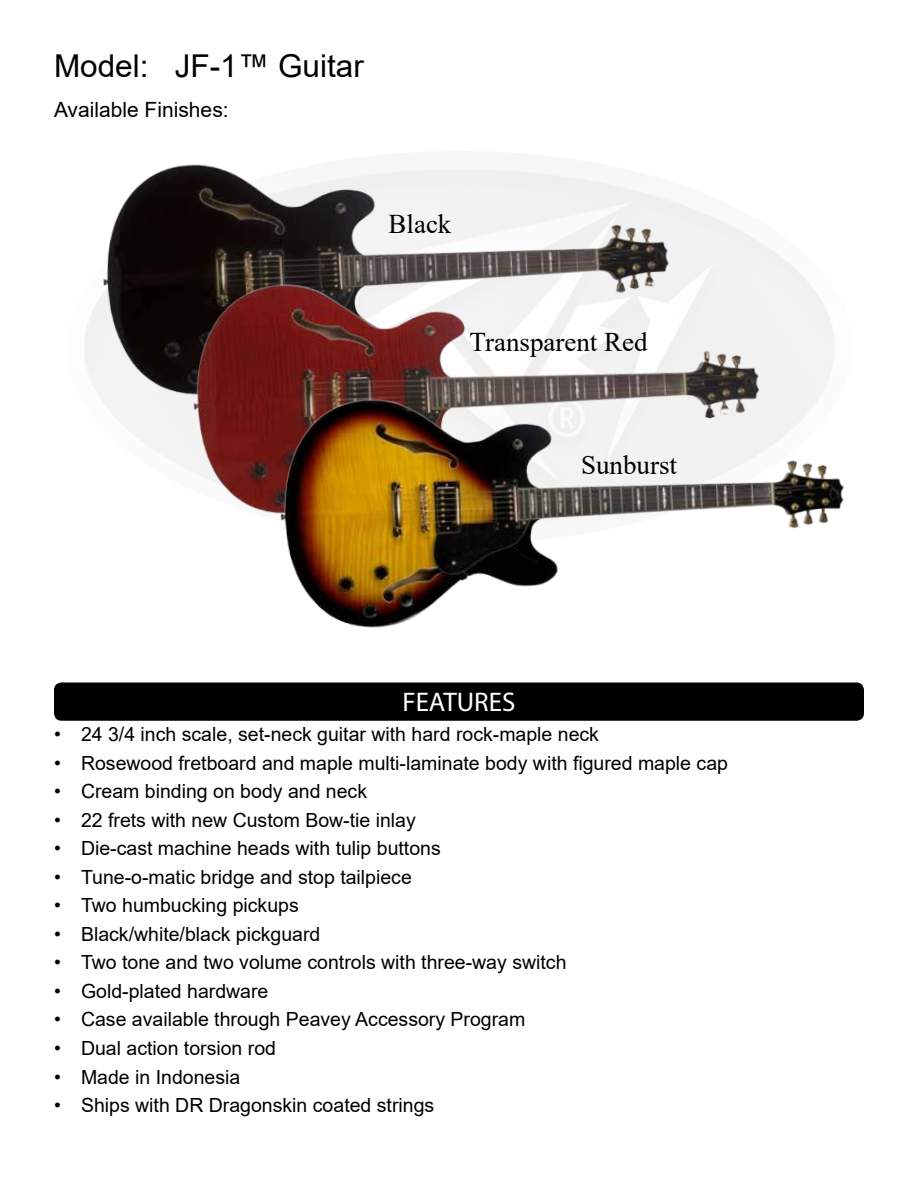
<style>
.page{position:relative;width:918px;height:1188px;background:#fff}
.page>*{position:absolute;margin:0;border:0;box-sizing:border-box;transform-origin:0 0}
.t1{font:31.5px "Arial";color:#000}
.t2{font:27px "Times New Roman";color:#000}
.t3{font:27px "Myriad Pro";color:#fff}
.t4{font:21px "Arial";color:#000}
.t5{font:19.5px "Arial";color:#000}
</style>
<div class="page">
<div style="left:54px;top:682px;width:810px;height:39px;background:#000;border-radius:8px"></div>
<img style="left:93px;top:151px;width:586px;height:254px">
<img style="left:182px;top:261px;width:585px;height:258px">
<img style="left:272px;top:375px;width:575px;height:253px">
<h1 class="t1" style="left:54px;top:44px;width:311px">Model: JF-1™ Guitar</h1>
<p class="t4" style="left:54px;top:96px;width:176px">Available Finishes:</p>
<h2 class="t2" style="left:389px;top:205px;width:64px">Black</h2>
<h2 class="t2" style="left:470px;top:323px;width:180px">Transparent Red</h2>
<h2 class="t2" style="left:581px;top:446px;width:98px">Sunburst</h2>
<h2 class="t3" style="left:403px;top:685px;width:114px">FEATURES</h2>
<p class="t5" style="left:54px;top:721px;width:547px">• 24 3/4 inch scale, set-neck guitar with hard rock-maple neck</p>
<p class="t5" style="left:54px;top:750px;width:676px">• Rosewood fretboard and maple multi-laminate body with figured maple cap</p>
<p class="t5" style="left:54px;top:778px;width:315px">• Cream binding on body and neck</p>
<p class="t5" style="left:54px;top:807px;width:363px">• 22 frets with new Custom Bow-tie inlay</p>
<p class="t5" style="left:54px;top:835px;width:388px">• Die-cast machine heads with tulip buttons</p>
<p class="t5" style="left:54px;top:864px;width:359px">• Tune-o-matic bridge and stop tailpiece</p>
<p class="t5" style="left:54px;top:892px;width:246px">• Two humbucking pickups</p>
<p class="t5" style="left:54px;top:921px;width:268px">• Black/white/black pickguard</p>
<p class="t5" style="left:54px;top:949px;width:514px">• Two tone and two volume controls with three-way switch</p>
<p class="t5" style="left:54px;top:978px;width:216px">• Gold-plated hardware</p>
<p class="t5" style="left:54px;top:1006px;width:473px">• Case available through Peavey Accessory Program</p>
<p class="t5" style="left:54px;top:1035px;width:224px">• Dual action torsion rod</p>
<p class="t5" style="left:54px;top:1063px;width:188px">• Made in Indonesia</p>
<p class="t5" style="left:54px;top:1092px;width:382px">• Ships with DR Dragonskin coated strings</p>
</div>
